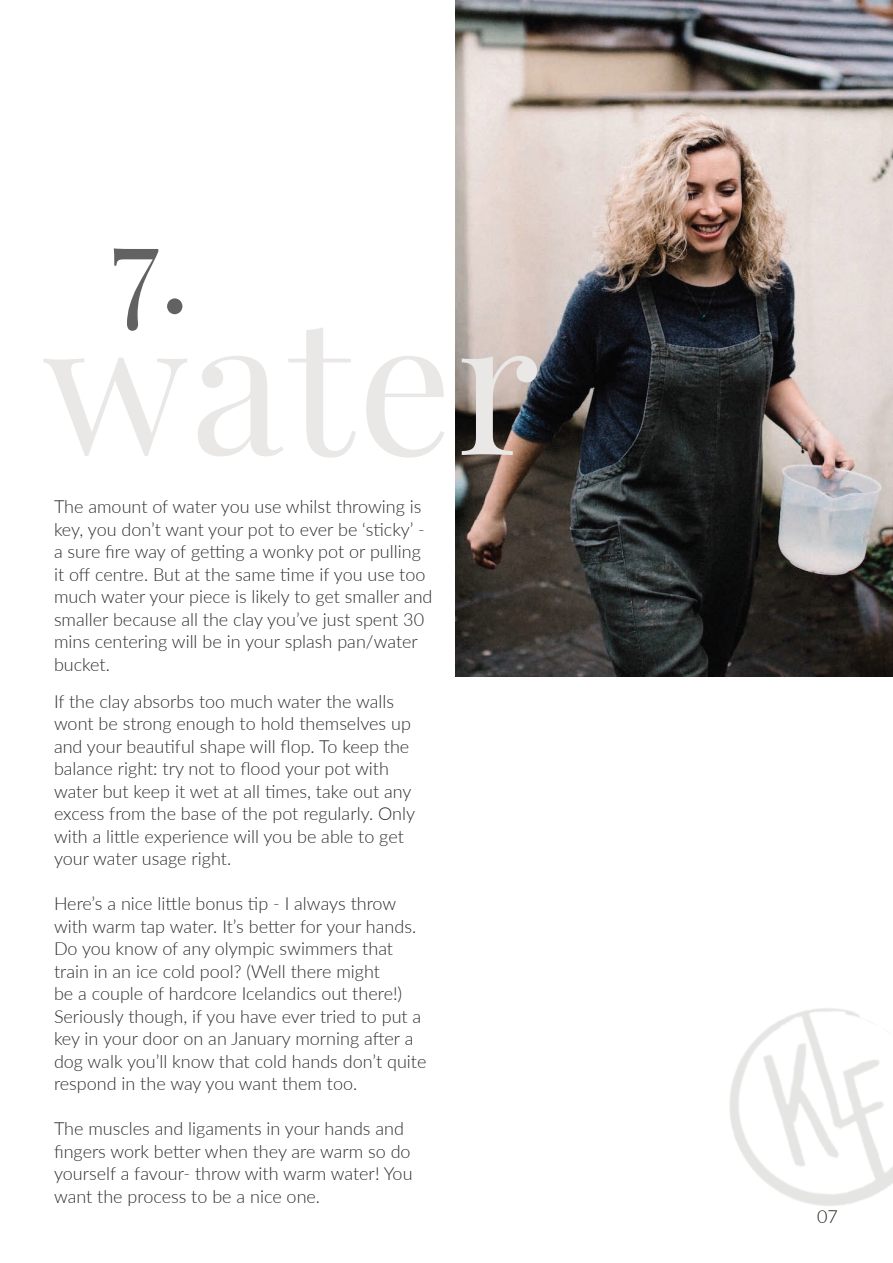
<style>
.page{position:relative;width:893px;height:1263px;background:#fff}
.page>*{position:absolute;margin:0;border:0;box-sizing:border-box;transform-origin:0 0}
.t1{font:187.5px "Playfair Display";letter-spacing:.02em;color:#e9e8e7}
.t2{font:123.6px "Playfair Display";color:#636262}
.t3{font:300 18px/22.5px "Lato";color:#2d2c2d}
.t4{font:300 18px "Lato";color:#1d1d1b}
</style>
<div class="page">
<img style="left:455px;top:0;width:438px;height:676px">
<img style="left:729px;top:1008px;width:164px;height:198px">
<h2 class="t2" style="left:111px;top:170px;width:81px">7.</h2>
<h1 class="t1" style="left:43px;top:238px;width:498px">water</h1>
<p class="t3" style="left:54px;top:495px;width:380px">The amount of water you use whilst throwing is key, you don’t want your pot to ever be ‘sticky’ - a sure fire way of getting a wonky pot or pulling it off centre. But at the same time if you use too much water your piece is likely to get smaller and smaller because all the clay you’ve just spent 30 mins centering will be in your splash pan/water bucket.</p>
<p class="t3" style="left:54px;top:689px;width:363px">If the clay absorbs too much water the walls wont be strong enough to hold themselves up and your beautiful shape will flop. To keep the balance right: try not to flood your pot with water but keep it wet at all times, take out any excess from the base of the pot regularly. Only with a little experience will you be able to get your water usage right.</p>
<p class="t3" style="left:54px;top:892px;width:374px">Here’s a nice little bonus tip - I always throw with warm tap water. It’s better for your hands.<br>Do you know of any olympic swimmers that train in an ice cold pool? (Well there might<br>be a couple of hardcore Icelandics out there!)<br>Seriously though, if you have ever tried to put a key in your door on an January morning after a dog walk you’ll know that cold hands don’t quite respond in the way you want them too.</p>
<p class="t3" style="left:54px;top:1117px;width:360px">The muscles and ligaments in your hands and fingers work better when they are warm so do yourself a favour- throw with warm water! You want the process to be a nice one.</p>
<p class="t4" style="left:817px;top:1204px;width:22px">07</p>
</div>
